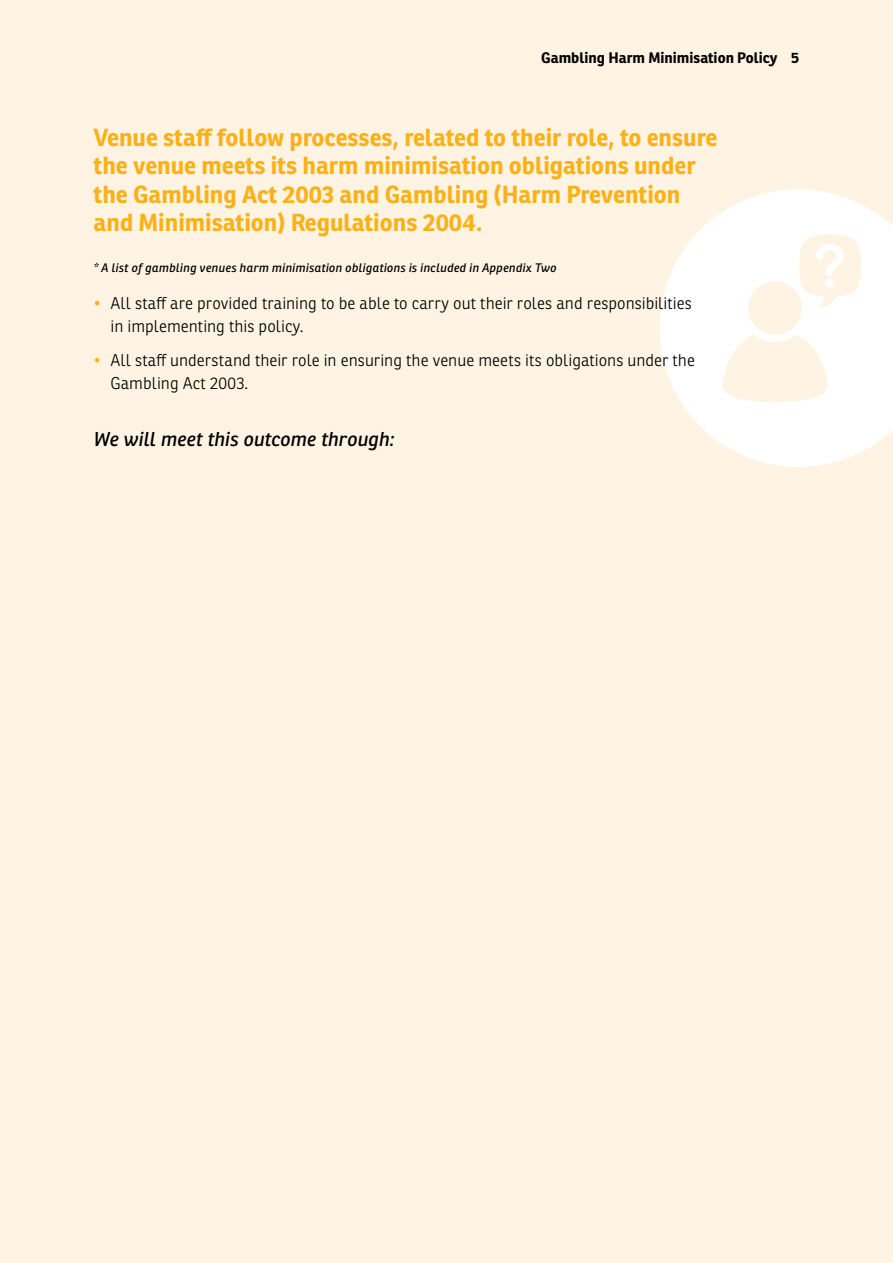
<style>
.page{position:relative;width:893px;height:1263px;background:#fff4e4}
.page>*{position:absolute;margin:0;border:0;box-sizing:border-box;transform-origin:0 0}
.t1{font:700 24px/28.5px "Ronnia Basic";color:#fcb119}
.t2{font:italic 19.5px "Ronnia Basic";letter-spacing:-.005em;color:#000}
.t3{font:300 16.5px/22.5px "Ronnia Basic";color:#000}
.t4{font:700 14.85px "Ronnia Basic";color:#000}
.t5{font:italic 12px "Ronnia Basic";letter-spacing:.015em;color:#000}
.s1{color:#fcb119}
</style>
<div class="page">
<svg style="left:660px;top:189px;width:233px;height:278px;fill:#fff"></svg>
<svg style="left:799px;top:234px;width:62px;height:74px"></svg>
<div style="left:748px;top:281px;width:54px;height:54px;background:#fff4e4;border-radius:50%"></div>
<svg style="left:720px;top:335px;width:110px;height:67px"></svg>
<p class="t4" style="left:541px;top:48px;width:260px">Gambling Harm Minimisation Policy 5</p>
<h1 class="t1" style="left:94px;top:123px;width:625px">Venue staff follow processes, related to their role, to ensure the venue meets its harm minimisation obligations under the Gambling Act 2003 and Gambling (Harm Prevention and Minimisation) Regulations 2004.</h1>
<p class="t5" style="left:94px;top:260px;width:464px">* A list of gambling venues harm minimisation obligations is included in Appendix Two</p>
<p class="t3" style="left:111px;top:292px;width:583px;text-indent:-17px"><span class="s1">•</span> All staff are provided training to be able to carry out their roles and responsibilities in implementing this policy.</p>
<p class="t3" style="left:111px;top:349px;width:586px;text-indent:-17px"><span class="s1">•</span> All staff understand their role in ensuring the venue meets its obligations under the<br>Gambling Act 2003.</p>
<p class="t2" style="left:94px;top:427px;width:302px">We will meet this outcome through:</p>
</div>
